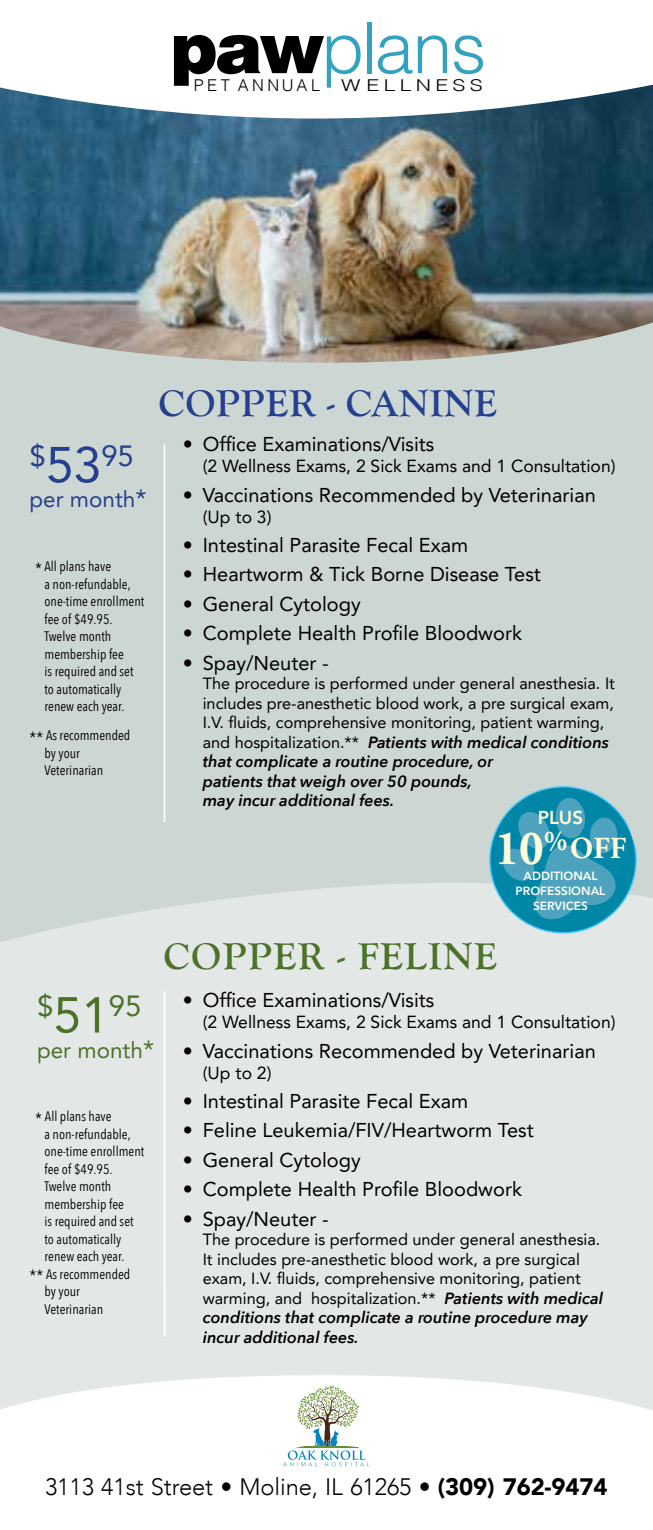
<style>
.page{position:relative;width:653px;height:1530px;background:#fff}
.page>*{position:absolute;margin:0;border:0;box-sizing:border-box;transform-origin:0 0}
.t1{font:300 71px "Helvetica";letter-spacing:-.03em;color:#33a2bf}
.t2{font:700 38.75px "Goudy Old Style T";letter-spacing:.02em;color:#25408f}
.t3{font:700 38.75px "Goudy Old Style T";letter-spacing:.04em;color:#4c7229}
.t4{font:700 30.5px "Adobe Garamond Pro";color:#fffcd9;scale:.96 1}
.t5{font:29.25px "Avenir LT Pro";color:#25408f}
.t6{font:29.25px "Avenir LT Pro";color:#4c7229}
.t7{font:300 23.75px "Avenir";letter-spacing:-.005em;color:#000}
.t8{font:22.5px "Avenir LT Pro";color:#25408f}
.t9{font:22.5px "Avenir LT Pro";color:#4c7229}
.t10{font:20px "Avenir LT Pro";color:#000}
.t11{font:800 18.75px "Avenir LT Pro";color:#fffcd9}
.t12{font:17.5px "Avenir LT Pro";color:#000}
.t13{font:16.25px/19.5px "Avenir LT Pro";color:#000;text-align:justify}
.t14{font:italic 600 16.25px/19.5px "Avenir Next";color:#000}
.t15{font:300 16.25px "Helvetica";letter-spacing:.22em;color:#000}
.t16{font:300 16.25px "Helvetica";letter-spacing:.2em;color:#000;scale:1.34 1}
.t17{font:13.75px/17.5px "Avenir Next Condensed";color:#000}
.t18{font:800 12px/15.2px "Avenir LT Pro";color:#fff;text-align:center}
.s1{font-family:"Helvetica LT Std";font-weight:900;color:#000}
.s2{font-size:50px}
.s3{font-size:25px}
.s4{font-size:16.25px}
.s5{font-family:"Avenir LT Pro";font-weight:400;font-style:normal}
.s6{font-size:49.25px}
.s7{font-family:"Avenir Next";font-weight:600;font-style:italic}
.s8{font-weight:900}
</style>
<div class="page">
<div style="left:0;top:364px;width:652px;height:516px;background:#ccd6d2"></div>
<svg style="left:0;top:880px;width:652px;height:587px;background:#e5eae8"></svg>
<hr style="left:163px;top:445px;width:2px;height:377px;background:#fff">
<hr style="left:163px;top:992px;width:2px;height:345px;background:#fff">
<svg style="left:479px;top:776px;width:166px;height:168px;background:#68b1c2"></svg>
<svg style="left:283px;top:1385px;width:86px;height:81px"></svg>
<img style="left:0;top:85px;width:652px;height:279px">
<h1 class="t1" style="left:171px;top:-12px;width:317px"><span class="s1">paw</span>plans</h1>
<p class="t15" style="left:194px;top:71px;width:128px">PET ANNUAL</p>
<p class="t16" style="left:341px;top:71px;width:107px">WELLNESS</p>
<h3 class="t5" style="left:30px;top:438px;width:106px">$<span class="s2">53</span>95</h3>
<p class="t8" style="left:30px;top:486px;width:119px">per month<span class="s3">*</span></p>
<p class="t17" style="left:44px;top:557px;width:101px;text-indent:-9px"><span class="s4">*</span> All plans have<br>a non-refundable, one-time enrollment fee of $49.95.<br>Twelve month membership fee<br>is required and set to automatically renew each year.</p>
<p class="t17" style="left:44px;top:726px;width:87px;text-indent:-15px"><span class="s4">**</span> As recommended by your<br>Veterinarian</p>
<h2 class="t2" style="left:158px;top:382px;width:340px">COPPER - CANINE</h2>
<p class="t10" style="left:183px;top:432px;width:253px">• Office Examinations/Visits</p>
<p class="t12" style="left:203px;top:455px;width:414px">(2 Wellness Exams, 2 Sick Exams and 1 Consultation)</p>
<p class="t10" style="left:183px;top:482px;width:414px">• Vaccinations Recommended by Veterinarian</p>
<p class="t12" style="left:203px;top:506px;width:70px">(Up to 3)</p>
<p class="t10" style="left:183px;top:533px;width:287px">• Intestinal Parasite Fecal Exam</p>
<p class="t10" style="left:183px;top:562px;width:359px">• Heartworm &amp; Tick Borne Disease Test</p>
<p class="t10" style="left:183px;top:592px;width:179px">• General Cytology</p>
<p class="t10" style="left:183px;top:621px;width:341px">• Complete Health Profile Bloodwork</p>
<p class="t10" style="left:183px;top:650px;width:147px">• Spay/Neuter -</p>
<p class="t13" style="left:203px;top:674px;width:413px">The procedure is performed under general anesthesia. It includes pre-anesthetic blood work, a pre surgical exam, I.V. fluids, comprehensive monitoring, patient warming,</p>
<p class="t14" style="left:203px;top:732px;width:408px"><span class="s5">and hospitalization.**</span> Patients with medical conditions that complicate a routine procedure, or<br>patients that weigh over 50 pounds,<br>may incur additional fees.</p>
<p class="t11" style="left:537px;top:806px;width:47px">PLUS</p>
<h3 class="t4" style="left:494px;top:830px;width:138px"><span class="s6">10</span><sup>%</sup>OFF</h3>
<p class="t18" style="left:515px;top:868px;width:91px">ADDITIONAL<br>PROFESSIONAL<br>SERVICES</p>
<h2 class="t3" style="left:163px;top:935px;width:335px">COPPER - FELINE</h2>
<h3 class="t6" style="left:37px;top:988px;width:106px">$<span class="s2">51</span>95</h3>
<p class="t9" style="left:37px;top:1036px;width:119px">per month<span class="s3">*</span></p>
<p class="t17" style="left:35px;top:1107px;width:78px"><span class="s4">*</span> All plans have</p>
<p class="t17" style="left:45px;top:1125px;width:88px">a non-refundable,</p>
<p class="t17" style="left:45px;top:1142px;width:101px">one-time enrollment</p>
<p class="t17" style="left:45px;top:1160px;width:69px">fee of $49.95.</p>
<p class="t17" style="left:45px;top:1177px;width:68px">Twelve month</p>
<p class="t17" style="left:45px;top:1195px;width:81px">membership fee</p>
<p class="t17" style="left:45px;top:1212px;width:90px">is required and set</p>
<p class="t17" style="left:45px;top:1230px;width:78px">to automatically</p>
<p class="t17" style="left:45px;top:1247px;width:81px">renew each year.</p>
<p class="t17" style="left:30px;top:1265px;width:102px"><span class="s4">**</span> As recommended</p>
<p class="t17" style="left:44px;top:1282px;width:37px">by your</p>
<p class="t17" style="left:44px;top:1300px;width:60px">Veterinarian</p>
<p class="t10" style="left:183px;top:988px;width:253px">• Office Examinations/Visits</p>
<p class="t12" style="left:203px;top:1011px;width:414px">(2 Wellness Exams, 2 Sick Exams and 1 Consultation)</p>
<p class="t10" style="left:183px;top:1038px;width:414px">• Vaccinations Recommended by Veterinarian</p>
<p class="t12" style="left:203px;top:1062px;width:70px">(Up to 2)</p>
<p class="t10" style="left:183px;top:1089px;width:287px">• Intestinal Parasite Fecal Exam</p>
<p class="t10" style="left:183px;top:1118px;width:352px">• Feline Leukemia/FIV/Heartworm Test</p>
<p class="t10" style="left:183px;top:1148px;width:179px">• General Cytology</p>
<p class="t10" style="left:183px;top:1177px;width:341px">• Complete Health Profile Bloodwork</p>
<p class="t10" style="left:183px;top:1206px;width:147px">• Spay/Neuter -</p>
<p class="t13" style="left:203px;top:1230px;width:402px;text-align:left">The procedure is performed under general anesthesia.<br>It includes pre-anesthetic blood work, a pre surgical exam, I.V. fluids, comprehensive monitoring, patient warming, and hospitalization.** <span class="s7">Patients with medical</span></p>
<p class="t14" style="left:203px;top:1307px;width:386px">conditions that complicate a routine procedure may incur additional fees.</p>
<p class="t7" style="left:45px;top:1473px;width:564px">3113 41st Street • Moline, IL 61265 • <span class="s8">(309) 762-9474</span></p>
</div>
